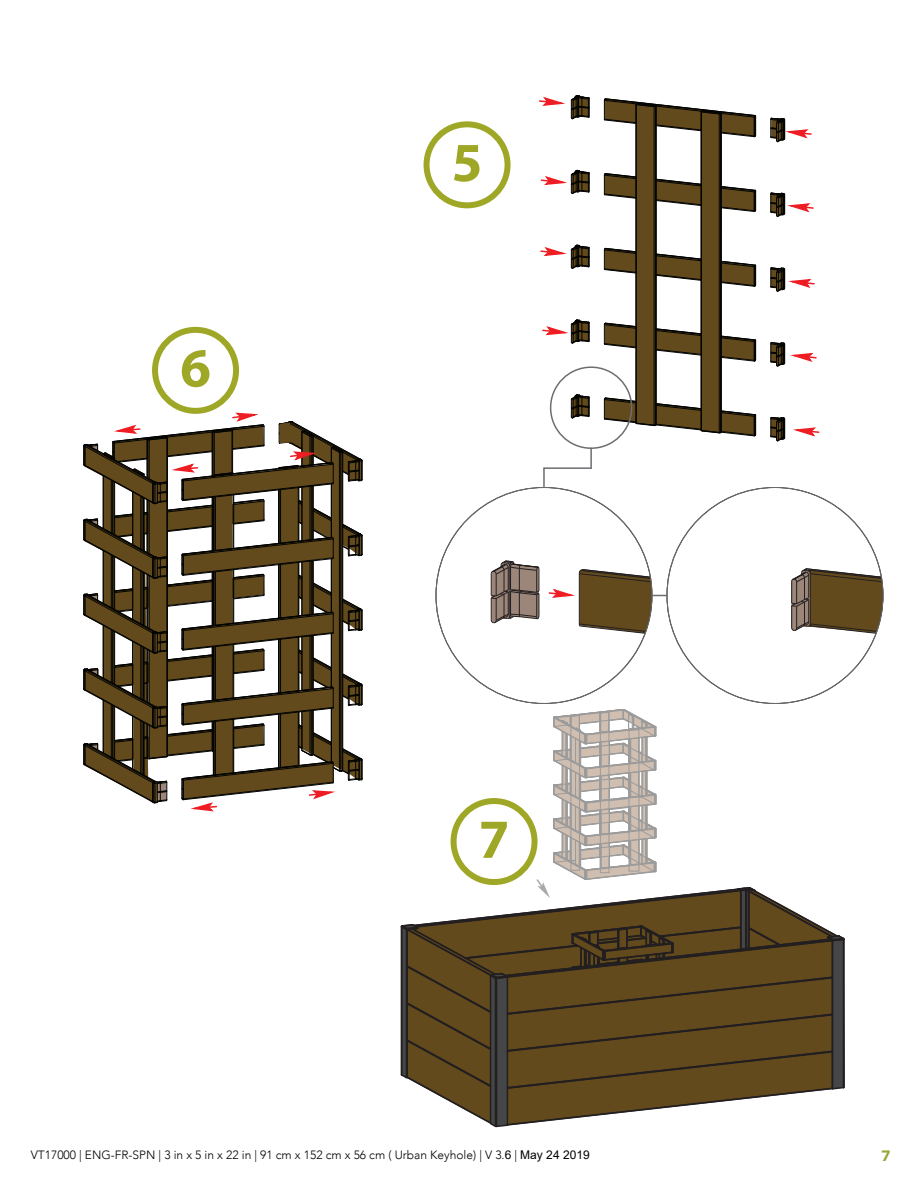
<style>
.page{position:relative;width:918px;height:1188px;background:#fff}
.page>*{position:absolute;margin:0;border:0;box-sizing:border-box;transform-origin:0 0}
.t1{font:700 55.5px "Myriad Pro";color:#9fa727}
.t2{font:900 15px "Avenir";color:#97a93a}
.t3{font:300 12px "Avenir";color:#000}
.s1{font-family:"Arial";font-weight:400}
</style>
<div class="page">
<svg style="left:604px;top:98px;width:152px;height:339px"></svg>
<svg style="left:770px;top:342px;width:15px;height:25px"></svg>
<svg style="left:770px;top:417px;width:15px;height:25px"></svg>
<svg style="left:571px;top:95px;width:19px;height:24px"></svg>
<svg style="left:571px;top:170px;width:19px;height:24px"></svg>
<svg style="left:571px;top:244px;width:19px;height:25px"></svg>
<svg style="left:571px;top:394px;width:19px;height:25px"></svg>
<hr style="left:544px;top:467px;width:47px;height:2px;background:#6c6d70">
<hr style="left:590px;top:448px;width:2px;height:20px;background:#6c6d70">
<div style="left:550px;top:366px;width:82px;height:83px;border:2px solid #6c6d70;border-radius:50%"></div>
<svg style="left:435px;top:487px;width:215px;height:217px"></svg>
<svg style="left:490px;top:560px;width:50px;height:63px;background:#8e8079"></svg>
<svg style="left:667px;top:487px;width:213px;height:217px"></svg>
<svg style="left:791px;top:568px;width:93px;height:66px;background:#786649"></svg>
<svg style="left:543px;top:468px;width:2px;height:19px"></svg>
<svg style="left:548px;top:569px;width:119px;height:65px"></svg>
<svg style="left:539px;top:96px;width:25px;height:10px"></svg>
<svg style="left:540px;top:176px;width:25px;height:9px"></svg>
<svg style="left:540px;top:247px;width:25px;height:9px"></svg>
<svg style="left:542px;top:319px;width:48px;height:25px"></svg>
<svg style="left:770px;top:192px;width:44px;height:25px"></svg>
<svg style="left:770px;top:117px;width:42px;height:25px"></svg>
<svg style="left:792px;top:353px;width:25px;height:9px"></svg>
<svg style="left:770px;top:267px;width:45px;height:25px"></svg>
<svg style="left:795px;top:427px;width:25px;height:10px"></svg>
<svg style="left:400px;top:709px;width:445px;height:419px"></svg>
<svg style="left:83px;top:412px;width:280px;height:400px"></svg>
<div style="left:424px;top:121px;width:87px;height:87px;border:6px solid #9fa727;border-radius:50%"></div>
<div style="left:152px;top:327px;width:87px;height:87px;border:6px solid #9fa727;border-radius:50%"></div>
<div style="left:451px;top:798px;width:87px;height:87px;border:6px solid #9fa727;border-radius:50%"></div>
<h1 class="t1" style="left:180px;top:332px;width:32px">6</h1>
<h1 class="t1" style="left:452px;top:126px;width:32px">5</h1>
<h1 class="t1" style="left:479px;top:803px;width:32px">7</h1>
<p class="t3" style="left:31px;top:1148px;width:560px">VT17000 | ENG-FR-SPN | 3 in x 5 in x 22 in | 91 cm x 152 cm x 56 cm ( Urban Keyhole) | V 3.<span class="s1">6</span> | <span class="s1">May 24 2019</span></p>
<p class="t2" style="left:881px;top:1143px;width:10px">7</p>
</div>
